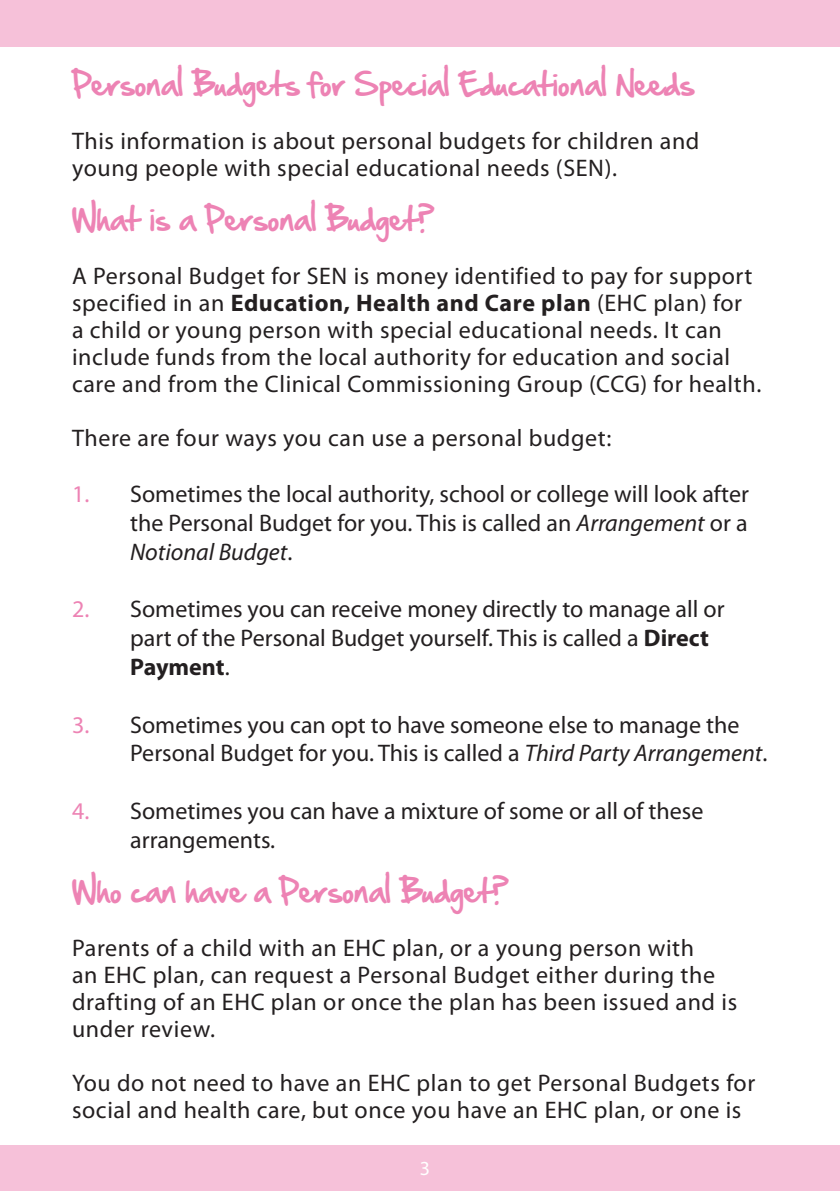
<style>
.page{position:relative;width:840px;height:1191px;background:#fff}
.page>*{position:absolute;margin:0;border:0;box-sizing:border-box;transform-origin:0 0}
.t1{font:28px "Hand Of Sean";letter-spacing:.025em;color:#ed83b4}
.t2{font:24px/27px "Myriad Pro";letter-spacing:.025em;color:#231f20}
.t3{font:24px/28.8px "Myriad Pro";color:#231f20}
.t4{font:20px "Myriad Pro";color:#fff}
.s1{font-weight:700}
.s2{color:#ed83b4}
.s3{font-style:italic}
</style>
<div class="page">
<div style="left:0;top:0;width:839px;height:46px;background:#f6c1d9"></div>
<div style="left:0;top:1144px;width:839px;height:47px;background:#f6c1d9"></div>
<h2 class="t1" style="left:72px;top:59px;width:623px">Personal Budgets for Special Educational Needs</h2>
<p class="t2" style="left:72px;top:127px;width:628px">This information is about personal budgets for children and young people with special educational needs (SEN).</p>
<h2 class="t1" style="left:72px;top:194px;width:363px">What is a Personal Budget?</h2>
<p class="t2" style="left:72px;top:262px;width:690px">A Personal Budget for SEN is money identified to pay for support specified in an <span class="s1">Education, Health and Care plan</span> (EHC plan) for<br>a child or young person with special educational needs. It can include funds from the local authority for education and social care and from the Clinical Commissioning Group (CCG) for health.</p>
<p class="t2" style="left:72px;top:424px;width:540px">There are four ways you can use a personal budget:</p>
<p class="t2" style="left:130px;top:479px;width:620px;line-height:28.8px;text-align:justify;text-indent:-58px"><span class="s2">1.</span> Sometimes the local authority, school or college will look after the Personal Budget for you. This is called an <span class="s3">Arrangement</span> or a <span class="s3">Notional Budget</span>.</p>
<p class="t3" style="left:130px;top:594px;width:595px;text-indent:-58px"><span class="s2">2.</span> Sometimes you can receive money directly to manage all or part of the Personal Budget yourself. This is called a <span class="s1">Direct<br>Payment</span>.</p>
<p class="t3" style="left:130px;top:709px;width:638px;text-indent:-58px"><span class="s2">3.</span> Sometimes you can opt to have someone else to manage the<br>Personal Budget for you. This is called a <span class="s3">Third Party Arrangement</span>.</p>
<p class="t3" style="left:130px;top:796px;width:574px;text-indent:-58px"><span class="s2">4.</span> Sometimes you can have a mixture of some or all of these arrangements.</p>
<h2 class="t1" style="left:72px;top:865px;width:438px">Who can have a Personal Budget?</h2>
<p class="t2" style="left:72px;top:934px;width:666px">Parents of a child with an EHC plan, or a young person with<br>an EHC plan, can request a Personal Budget either during the drafting of an EHC plan or once the plan has been issued and is under review.</p>
<p class="t2" style="left:72px;top:1069px;width:684px">You do not need to have an EHC plan to get Personal Budgets for social and health care, but once you have an EHC plan, or one is</p>
<p class="t4" style="left:420px;top:1155px;width:12px">3</p>
</div>
